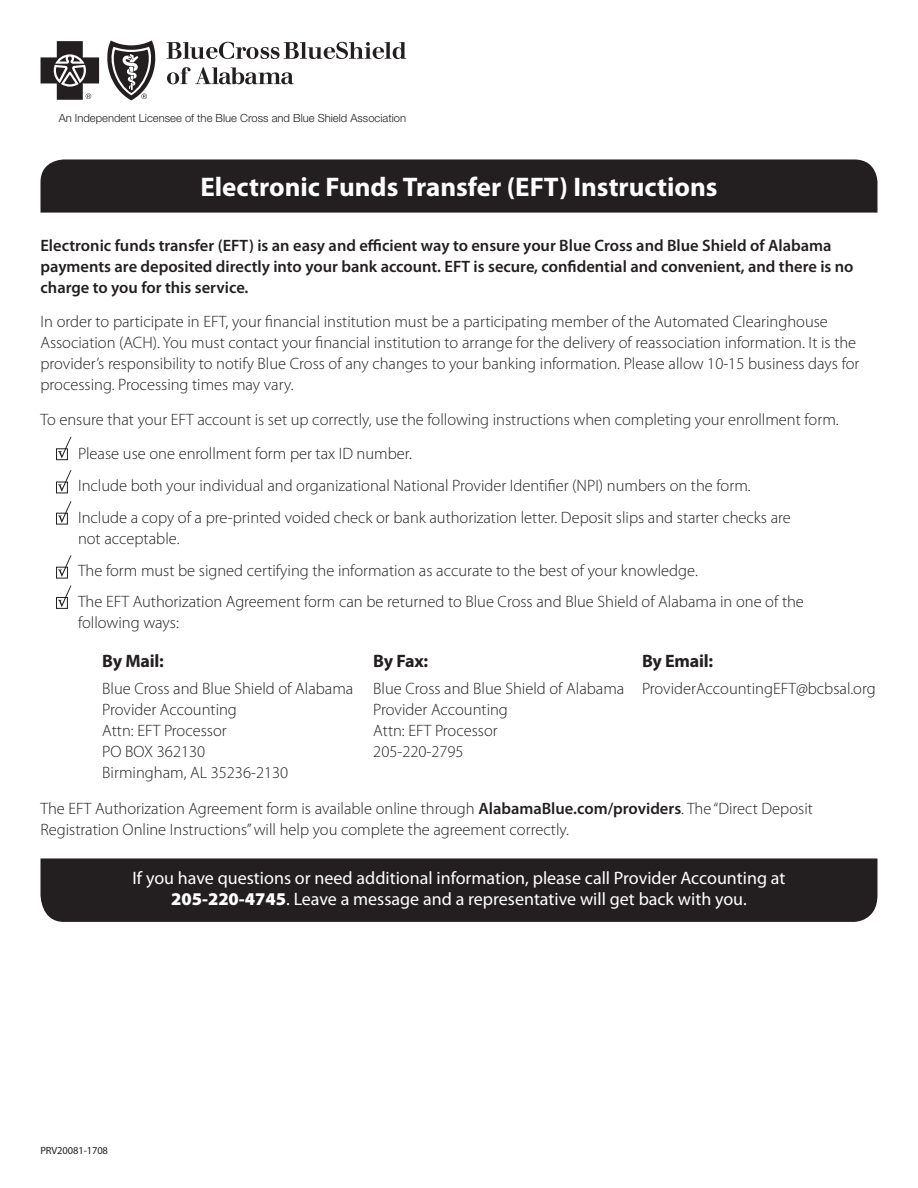
<style>
.page{position:relative;width:918px;height:1188px;background:#fff}
.page>*{position:absolute;margin:0;border:0;box-sizing:border-box;transform-origin:0 0}
.t1{font:700 27px "Myriad Pro";color:#fff}
.t2{font:18px "Myriad Pro";color:#fff}
.t3{font:700 18px "Myriad Pro";letter-spacing:-.01em;color:#231f20}
.t4{font:300 16.5px/21px "Myriad Pro";color:#231f20}
.t5{font:600 16.5px/21px "Myriad Pro";color:#231f20}
.t6{font:300 11.25px "Helvetica Neue LT Std";color:#231f20}
.t7{font:10.5px "Myriad Pro";letter-spacing:-.01em;color:#231f20}
.s1{font-weight:600}
.s2{font-weight:900}
</style>
<div class="page">
<svg style="left:41px;top:41px;width:58px;height:59px"></svg>
<svg style="left:107px;top:40px;width:49px;height:60px"></svg>
<svg style="left:167px;top:67px;width:127px;height:17px"></svg>
<svg style="left:166px;top:42px;width:240px;height:17px"></svg>
<div style="left:56px;top:513px;width:12px;height:11px;border:1px solid #231f20"></div>
<svg style="left:58px;top:501px;width:13px;height:22px"></svg>
<div style="left:56px;top:482px;width:12px;height:11px;border:1px solid #231f20"></div>
<svg style="left:58px;top:470px;width:13px;height:22px"></svg>
<div style="left:56px;top:448px;width:12px;height:12px;border:1px solid #231f20"></div>
<svg style="left:58px;top:437px;width:13px;height:21px"></svg>
<div style="left:56px;top:567px;width:12px;height:11px;border:1px solid #231f20"></div>
<svg style="left:58px;top:555px;width:13px;height:22px"></svg>
<div style="left:56px;top:597px;width:12px;height:12px;border:1px solid #231f20"></div>
<svg style="left:58px;top:586px;width:13px;height:21px"></svg>
<div style="left:40px;top:159px;width:838px;height:54px;background:#231f20"></div>
<div style="left:202px;top:177px;width:522px;height:30px;background:#231f20"></div>
<div style="left:40px;top:858px;width:838px;height:64px;background:#231f20"></div>
<p class="t6" style="left:59px;top:111px;width:349px">An Independent Licensee of the Blue Cross and Blue Shield Association</p>
<p class="t1" style="left:200px;top:172px;width:519px">Electronic Funds Transfer (EFT) Instructions</p>
<p class="t5" style="left:40px;top:235px;width:815px">Electronic funds transfer (EFT) is an easy and efficient way to ensure your Blue Cross and Blue Shield of Alabama payments are deposited directly into your bank account. EFT is secure, confidential and convenient, and there is no charge to you for this service.</p>
<p class="t4" style="left:40px;top:312px;width:820px">In order to participate in EFT, your financial institution must be a participating member of the Automated Clearinghouse Association (ACH). You must contact your financial institution to arrange for the delivery of reassociation information. It is the provider’s responsibility to notify Blue Cross of any changes to your banking information. Please allow 10-15 business days for processing. Processing times may vary.</p>
<p class="t4" style="left:40px;top:409px;width:800px">To ensure that your EFT account is set up correctly, use the following instructions when completing your enrollment form.</p>
<p class="t4" style="left:78px;top:444px;width:335px">Please use one enrollment form per tax ID number.</p>
<p class="t4" style="left:78px;top:475px;width:674px">Include both your individual and organizational National Provider Identifier (NPI) numbers on the form.</p>
<p class="t4" style="left:78px;top:507px;width:714px">Include a copy of a pre-printed voided check or bank authorization letter. Deposit slips and starter checks are not acceptable.</p>
<p class="t4" style="left:78px;top:560px;width:621px">The form must be signed certifying the information as accurate to the best of your knowledge.</p>
<p class="t4" style="left:78px;top:592px;width:727px">The EFT Authorization Agreement form can be returned to Blue Cross and Blue Shield of Alabama in one of the</p>
<p class="t4" style="left:78px;top:613px;width:102px">following ways:</p>
<p class="t3" style="left:102px;top:651px;width:63px">By Mail:</p>
<p class="t4" style="left:102px;top:678px;width:253px">Blue Cross and Blue Shield of Alabama</p>
<p class="t4" style="left:102px;top:699px;width:136px">Provider Accounting</p>
<p class="t4" style="left:102px;top:720px;width:126px">Attn: EFT Processor</p>
<p class="t4" style="left:102px;top:741px;width:104px">PO BOX 362130</p>
<p class="t4" style="left:102px;top:762px;width:187px">Birmingham, AL 35236-2130</p>
<p class="t3" style="left:373px;top:651px;width:56px">By Fax:</p>
<p class="t4" style="left:373px;top:678px;width:253px">Blue Cross and Blue Shield of Alabama</p>
<p class="t4" style="left:373px;top:699px;width:136px">Provider Accounting</p>
<p class="t4" style="left:373px;top:720px;width:126px">Attn: EFT Processor</p>
<p class="t4" style="left:373px;top:741px;width:92px">205-220-2795</p>
<p class="t3" style="left:642px;top:651px;width:73px">By Email:</p>
<p class="t4" style="left:642px;top:678px;width:235px">ProviderAccountingEFT@bcbsal.org</p>
<p class="t4" style="left:40px;top:798px;width:774px">The EFT Authorization Agreement form is available online through <span class="s1">AlabamaBlue.com/providers</span>. The “Direct Deposit<br>Registration Online Instructions” will help you complete the agreement correctly.</p>
<p class="t2" style="left:132px;top:868px;width:655px">If you have questions or need additional information, please call Provider Accounting at</p>
<p class="t2" style="left:171px;top:889px;width:577px"><span class="s2">205-220-4745</span>. Leave a message and a representative will get back with you.</p>
<p class="t7" style="left:40px;top:1145px;width:69px">PRV20081-1708</p>
</div>
